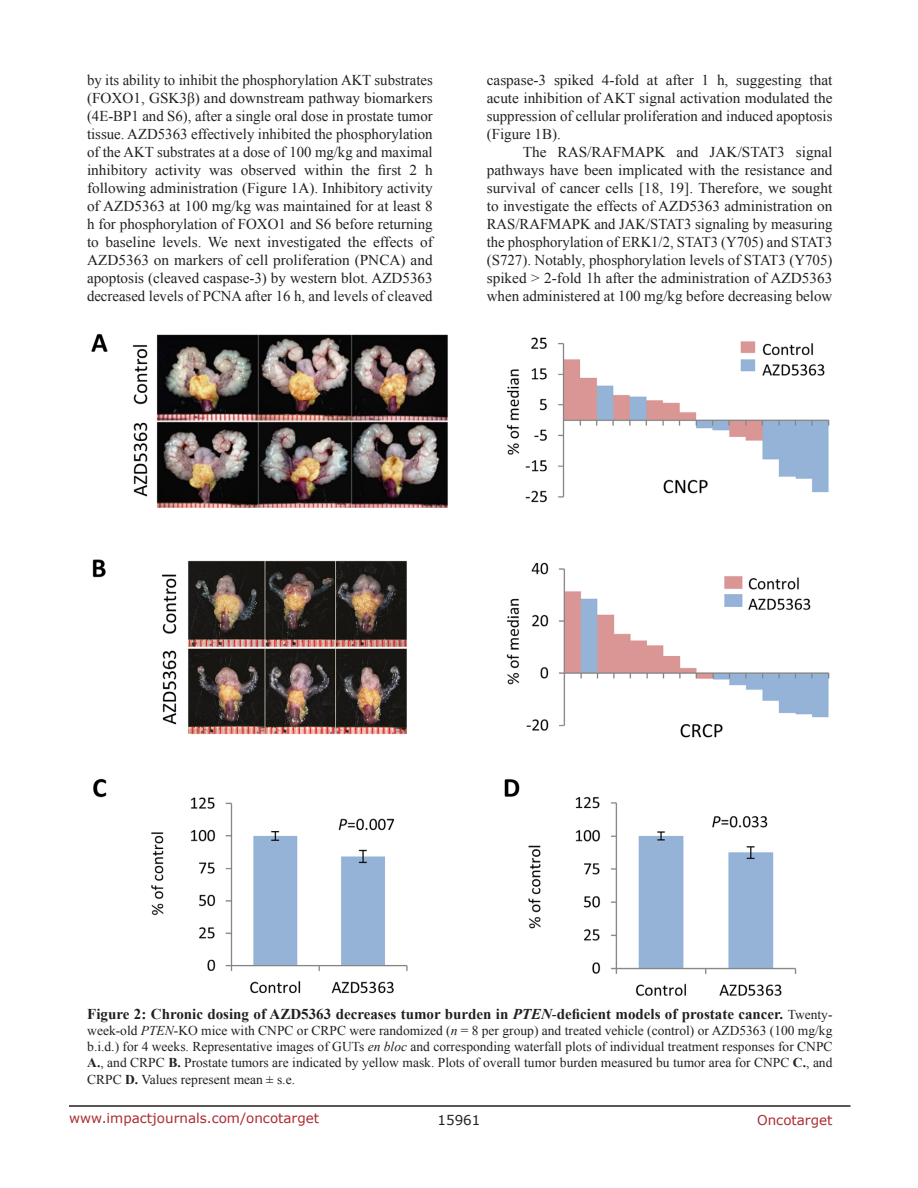
<style>
.page{position:relative;width:918px;height:1188px;background:#fff}
.page>*{position:absolute;margin:0;border:0;box-sizing:border-box;transform-origin:0 0}
.BodyText{font:15px/18px "Times New Roman";color:#221f22;text-align:justify}
.FigureText{font:700 15px "Times New Roman";color:#221f22}
.FigureText-2{font:13.5px/16.2px "Times New Roman";color:#221f22;text-align:justify}
.t1{font:13.5px "Verdana";color:#ac2b31}
.t2{font:13.5px "Verdana";color:#221f22}
.s1{font-style:italic}
.s2{font-weight:400;font-style:italic}
.s3{font-weight:400;font-size:13.5px}
.s4{font-weight:700}
</style>
<div class="page">
<hr style="left:69px;top:1105px;width:781px;height:2px;background:#231f20">
<img style="left:91px;top:334px;width:739px;height:662px">
<p class="BodyText" style="left:87px;top:71px;width:347px">by its ability to inhibit the phosphorylation AKT substrates (FOXO1, GSK3β) and downstream pathway biomarkers (4E-BP1 and S6), after a single oral dose in prostate tumor tissue. AZD5363 effectively inhibited the phosphorylation of the AKT substrates at a dose of 100 mg/kg and maximal inhibitory activity was observed within the first 2 h following administration (Figure 1A). Inhibitory activity of AZD5363 at 100 mg/kg was maintained for at least 8 h for phosphorylation of FOXO1 and S6 before returning to baseline levels. We next investigated the effects of AZD5363 on markers of cell proliferation (PNCA) and apoptosis (cleaved caspase-3) by western blot. AZD5363 decreased levels of PCNA after 16 h, and levels of cleaved</p>
<p class="BodyText" style="left:487px;top:71px;width:347px">caspase-3 spiked 4-fold at after 1 h, suggesting that acute inhibition of AKT signal activation modulated the suppression of cellular proliferation and induced apoptosis (Figure 1B).</p>
<p class="BodyText" style="left:487px;top:143px;width:347px;text-indent:36px">The RAS/RAFMAPK and JAK/STAT3 signal pathways have been implicated with the resistance and survival of cancer cells [18, 19]. Therefore, we sought to investigate the effects of AZD5363 administration on RAS/RAFMAPK and JAK/STAT3 signaling by measuring the phosphorylation of ERK1/2, STAT3 (Y705) and STAT3 (S727). Notably, phosphorylation levels of STAT3 (Y705) spiked &gt; 2-fold 1h after the administration of AZD5363 when administered at 100 mg/kg before decreasing below</p>
<p class="FigureText" style="left:87px;top:1003px;width:747px">Figure 2: Chronic dosing of AZD5363 decreases tumor burden in <span class="s1">PTEN</span><span class="s2">-</span>deficient models of prostate cancer. <span class="s3">Twenty-</span></p>
<p class="FigureText-2" style="left:87px;top:1022px;width:747px">week-old <span class="s1">PTEN</span>-KO mice with CNPC or CRPC were randomized (<span class="s1">n</span> = 8 per group) and treated vehicle (control) or AZD5363 (100 mg/kg b.i.d.) for 4 weeks. Representative images of GUTs <span class="s1">en bloc</span> and corresponding waterfall plots of individual treatment responses for CNPC <span class="s4">A.</span>, and CRPC <span class="s4">B.</span> Prostate tumors are indicated by yellow mask. Plots of overall tumor burden measured bu tumor area for CNPC <span class="s4">C.</span>, and CRPC <span class="s4">D.</span> Values represent mean ± s.e.</p>
<p class="t1" style="left:69px;top:1109px;width:252px">www.impactjournals.com/oncotarget</p>
<p class="t2" style="left:438px;top:1111px;width:44px">15961</p>
<p class="t1" style="left:757px;top:1111px;width:77px">Oncotarget</p>
</div>
